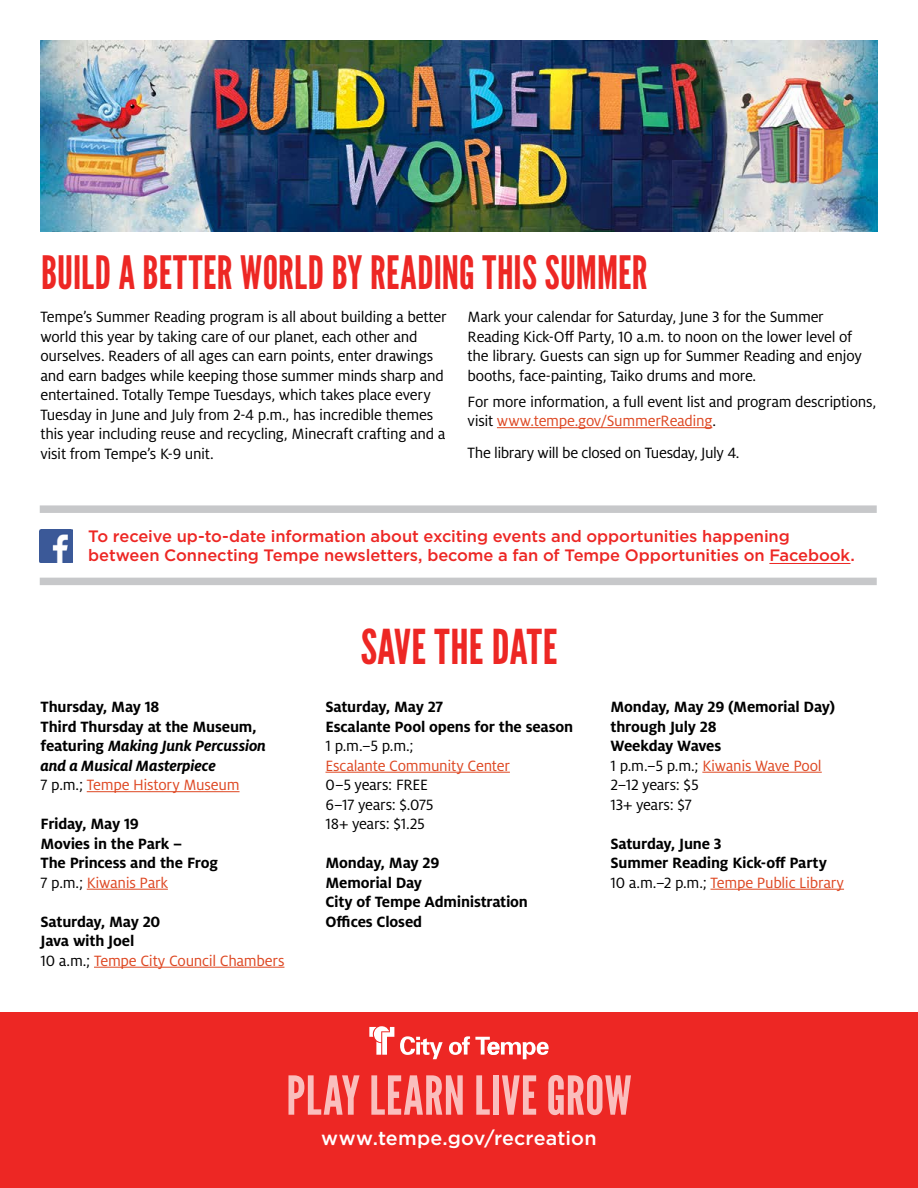
<style>
.page{position:relative;width:918px;height:1188px;background:#fff}
.page>*{position:absolute;margin:0;border:0;box-sizing:border-box;transform-origin:0 0}
.t1{font:53.55px "League Gothic";letter-spacing:.01em;color:#fabebd}
.t2{font:48px "League Gothic";letter-spacing:.005em;color:#ed2724}
.t3{font:45.9px "League Gothic";letter-spacing:.01em;color:#ed2724;scale:.95 1}
.t4{font:500 19.5px "Gotham";letter-spacing:.01em;color:#fff}
.t5{font:16.5px/19.5px "Milo OT";letter-spacing:-.02em;color:#000}
.t6{font:700 16.5px/19.5px "Milo OT";letter-spacing:-.01em;color:#000}
.t7{font:500 16.5px/19.5px "Gotham";letter-spacing:-.005em;color:#ed2724}
.t8{font:16.5px "Milo OT";letter-spacing:-.015em;color:#de4823}
.s1{color:#de4823}
.s2{font-style:italic}
.s3{font-weight:400}
.s4{font-weight:400;color:#de4823}
</style>
<div class="page">
<div style="left:0;top:1013px;width:918px;height:175px;background:#ed2724"></div>
<svg style="left:369px;top:1026px;width:25px;height:29px"></svg>
<svg style="left:400px;top:1036px;width:43px;height:23px"></svg>
<svg style="left:449px;top:1036px;width:100px;height:23px"></svg>
<img style="left:40px;top:530px;width:33px;height:33px">
<hr style="left:769px;top:563px;width:82px;height:1px;background:#ed2724">
<div style="left:40px;top:578px;width:837px;height:7px;background:#c7c8ca"></div>
<div style="left:40px;top:505px;width:837px;height:8px;background:#c7c8ca"></div>
<hr style="left:87px;top:791px;width:153px;height:1px;background:#de4823">
<hr style="left:87px;top:889px;width:81px;height:1px;background:#de4823">
<hr style="left:94px;top:967px;width:190px;height:1px;background:#de4823">
<hr style="left:326px;top:772px;width:184px;height:1px;background:#de4823">
<hr style="left:702px;top:772px;width:120px;height:1px;background:#de4823">
<hr style="left:711px;top:889px;width:133px;height:1px;background:#de4823">
<hr style="left:497px;top:427px;width:215px;height:1px;background:#de4823">
<img style="left:40px;top:40px;width:838px;height:192px">
<h3 class="t3" style="left:41px;top:245px;width:640px">BUILD A BETTER WORLD BY READING THIS SUMMER</h3>
<p class="t5" style="left:40px;top:307px;width:408px">Tempe’s Summer Reading program is all about building a better world this year by taking care of our planet, each other and ourselves. Readers of all ages can earn points, enter drawings and earn badges while keeping those summer minds sharp and entertained. Totally Tempe Tuesdays, which takes place every Tuesday in June and July from 2-4 p.m., has incredible themes this year including reuse and recycling, Minecraft crafting and a visit from Tempe’s K-9 unit.</p>
<p class="t5" style="left:468px;top:307px;width:396px">Mark your calendar for Saturday, June 3 for the Summer Reading Kick-Off Party, 10 a.m. to noon on the lower level of the library. Guests can sign up for Summer Reading and enjoy booths, face-painting, Taiko drums and more.</p>
<p class="t5" style="left:468px;top:392px;width:410px">For more information, a full event list and program descriptions, visit <span class="s1">www.tempe.gov/SummerReading</span>.</p>
<p class="t5" style="left:468px;top:443px;width:273px">The library will be closed on Tuesday, July 4.</p>
<p class="t7" style="left:88px;top:526px;width:768px">To receive up-to-date information about exciting events and opportunities happening between Connecting Tempe newsletters, become a fan of Tempe Opportunities on Facebook.</p>
<p class="t6" style="left:40px;top:697px;width:227px">Thursday, May 18<br>Third Thursday at the Museum, featuring <span class="s2">Making Junk Percussion and a Musical Masterpiece<br></span><span class="s3">7 p.m.;</span> <span class="s4">Tempe History Museum</span></p>
<p class="t6" style="left:41px;top:814px;width:179px">Friday, May 19<br>Movies in the Park –<br>The Princess and the Frog<br><span class="s3">7 p.m.;</span> <span class="s4">Kiwanis Park</span></p>
<p class="t6" style="left:41px;top:912px;width:245px">Saturday, May 20<br>Java with Joel<br><span class="s3">10 a.m.;</span> <span class="s4">Tempe City Council Chambers</span></p>
<h2 class="t2" style="left:360px;top:619px;width:199px">SAVE THE DATE</h2>
<p class="t6" style="left:326px;top:697px;width:249px">Saturday, May 27<br>Escalante Pool opens for the season</p>
<p class="t5" style="left:326px;top:736px;width:90px">1 p.m.–5 p.m.;</p>
<p class="t8" style="left:325px;top:757px;width:186px">Escalante Community Center</p>
<p class="t5" style="left:325px;top:775px;width:110px">0–5 years: FREE<br>6–17 years: $.075<br>18+ years: $1.25</p>
<p class="t6" style="left:325px;top:853px;width:204px">Monday, May 29<br>Memorial Day<br>City of Tempe Administration<br>Offices Closed</p>
<p class="t6" style="left:610px;top:697px;width:226px">Monday, May 29 (Memorial Day) through July 28<br>Weekday Waves<br><span class="s3">1 p.m.–5 p.m.;</span> <span class="s4">Kiwanis Wave Pool<br></span><span class="s3">2–12 years: $5<br>13+ years: $7</span></p>
<p class="t6" style="left:610px;top:834px;width:235px">Saturday, June 3<br>Summer Reading Kick-off Party<br><span class="s3">10 a.m.–2 p.m.;</span> <span class="s4">Tempe Public Library</span></p>
<h1 class="t1" style="left:286px;top:1064px;width:347px">PLAY LEARN LIVE GROW</h1>
<p class="t4" style="left:321px;top:1127px;width:277px">www.tempe.gov/recreation</p>
</div>
